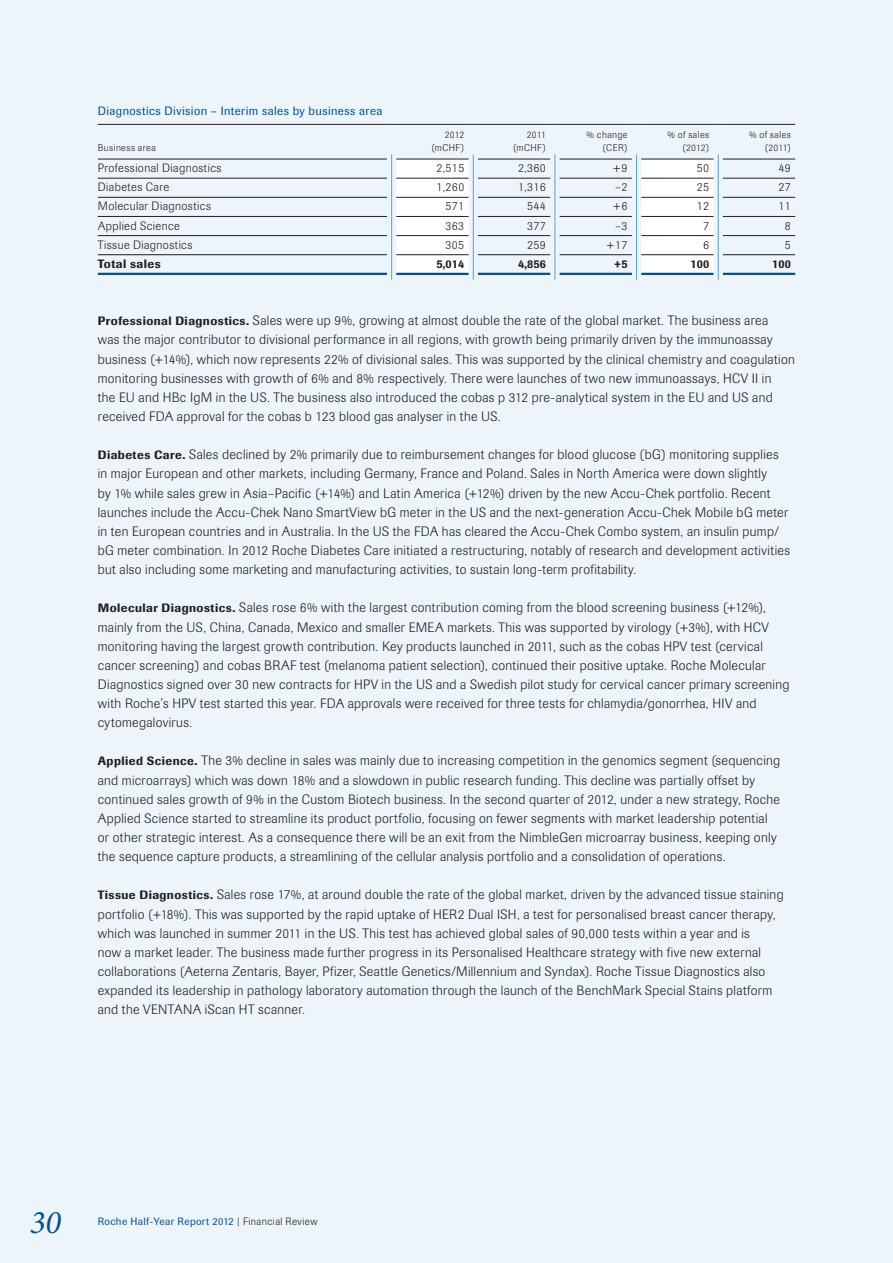
<style>
.page{position:relative;width:893px;height:1263px;background:#edf4fa}
.page>*{position:absolute;margin:0;border:0;box-sizing:border-box;transform-origin:0 0}
.t1{font:italic 33px "Minion Pro";color:#005294}
.t2{font:300 13.5px/19.2px "Imago BQ";letter-spacing:.025em;color:#231f20}
.t3{font:300 12px "Imago BQ";letter-spacing:.03em;color:#231f20}
.t4{font:12px "Imago BQ";letter-spacing:.035em;color:#005294}
.t5{font:500 12px "Imago BQ";letter-spacing:.04em;color:#231f20}
.t6{font:500 11.7px "Imago BQ";letter-spacing:.015em;color:#231f20;scale:.9 1}
.t7{font:10.5px "Imago BQ";letter-spacing:.04em;color:#005294}
.t8{font:300 9.75px/12.8px "Imago BQ";letter-spacing:.04em;color:#231f20;text-align:right}
.s1{font-weight:500;font-size:12px}
.s2{font-weight:300;color:#231f20}
</style>
<div class="page">
<hr style="left:98px;top:159px;width:289px;height:1px;background:#231f20">
<hr style="left:98px;top:178px;width:289px;height:1px;background:#231f20">
<hr style="left:98px;top:197px;width:289px;height:1px;background:#231f20">
<hr style="left:98px;top:216px;width:289px;height:1px;background:#231f20">
<hr style="left:98px;top:235px;width:289px;height:1px;background:#231f20">
<hr style="left:98px;top:254px;width:289px;height:1px;background:#231f20">
<hr style="left:723px;top:178px;width:72px;height:1px;background:#231f20">
<hr style="left:723px;top:197px;width:72px;height:1px;background:#231f20">
<hr style="left:723px;top:216px;width:72px;height:1px;background:#231f20">
<hr style="left:723px;top:235px;width:72px;height:1px;background:#231f20">
<hr style="left:723px;top:254px;width:72px;height:1px;background:#231f20">
<svg style="left:391px;top:154px;width:328px;height:126px"></svg>
<hr style="left:396px;top:159px;width:73px;height:1px;background:#231f20">
<hr style="left:641px;top:159px;width:72px;height:1px;background:#231f20">
<hr style="left:98px;top:273px;width:289px;height:2px;background:#005294">
<hr style="left:396px;top:273px;width:73px;height:2px;background:#005294">
<hr style="left:478px;top:273px;width:72px;height:2px;background:#005294">
<hr style="left:560px;top:273px;width:72px;height:2px;background:#005294">
<hr style="left:641px;top:273px;width:72px;height:2px;background:#005294">
<hr style="left:723px;top:159px;width:72px;height:1px;background:#231f20">
<hr style="left:723px;top:273px;width:72px;height:2px;background:#005294">
<hr style="left:98px;top:124px;width:289px;height:1px;background:#231f20">
<hr style="left:396px;top:124px;width:73px;height:1px;background:#231f20">
<hr style="left:478px;top:124px;width:72px;height:1px;background:#231f20">
<hr style="left:560px;top:124px;width:72px;height:1px;background:#231f20">
<hr style="left:641px;top:124px;width:72px;height:1px;background:#231f20">
<hr style="left:723px;top:124px;width:72px;height:1px;background:#231f20">
<p class="t4" style="left:98px;top:104px;width:286px">Diagnostics Division – Interim sales by business area</p>
<p class="t8" style="left:98px;top:141px;width:60px">Business area</p>
<p class="t8" style="left:431px;top:128px;width:34px">2012 (mCHF)</p>
<p class="t8" style="left:513px;top:128px;width:34px">2011 (mCHF)</p>
<p class="t8" style="left:587px;top:128px;width:43px">% change (CER)</p>
<p class="t8" style="left:667px;top:128px;width:43px">% of sales (2012)</p>
<p class="t8" style="left:749px;top:128px;width:43px">% of sales (2011)</p>
<p class="t3" style="left:98px;top:161px;width:125px">Professional Diagnostics</p>
<p class="t3" style="left:436px;top:161px;width:29px">2,515</p>
<p class="t3" style="left:518px;top:161px;width:29px">2,360</p>
<p class="t3" style="left:613px;top:161px;width:17px">+9</p>
<p class="t3" style="left:697px;top:161px;width:14px">50</p>
<p class="t3" style="left:778px;top:161px;width:14px">49</p>
<p class="t3" style="left:98px;top:180px;width:73px">Diabetes Care</p>
<p class="t3" style="left:436px;top:180px;width:29px">1,260</p>
<p class="t3" style="left:518px;top:180px;width:29px">1,316</p>
<p class="t3" style="left:615px;top:180px;width:14px">–2</p>
<p class="t3" style="left:697px;top:180px;width:14px">25</p>
<p class="t3" style="left:778px;top:180px;width:14px">27</p>
<p class="t3" style="left:98px;top:200px;width:115px">Molecular Diagnostics</p>
<p class="t3" style="left:446px;top:200px;width:20px">571</p>
<p class="t3" style="left:527px;top:200px;width:20px">544</p>
<p class="t3" style="left:613px;top:200px;width:17px">+6</p>
<p class="t3" style="left:697px;top:200px;width:14px">12</p>
<p class="t3" style="left:778px;top:200px;width:14px">11</p>
<p class="t3" style="left:98px;top:219px;width:84px">Applied Science</p>
<p class="t3" style="left:446px;top:219px;width:20px">363</p>
<p class="t3" style="left:527px;top:219px;width:20px">377</p>
<p class="t3" style="left:615px;top:219px;width:14px">–3</p>
<p class="t3" style="left:703px;top:219px;width:7px">7</p>
<p class="t3" style="left:785px;top:219px;width:7px">8</p>
<p class="t3" style="left:98px;top:238px;width:96px">Tissue Diagnostics</p>
<p class="t3" style="left:446px;top:238px;width:20px">305</p>
<p class="t3" style="left:527px;top:238px;width:20px">259</p>
<p class="t3" style="left:606px;top:238px;width:23px">+17</p>
<p class="t3" style="left:703px;top:238px;width:7px">6</p>
<p class="t3" style="left:785px;top:238px;width:7px">5</p>
<p class="t5" style="left:98px;top:256px;width:65px">Total sales</p>
<p class="t6" style="left:436px;top:257px;width:33px">5,014</p>
<p class="t6" style="left:518px;top:257px;width:33px">4,856</p>
<p class="t6" style="left:614px;top:257px;width:17px">+5</p>
<p class="t6" style="left:690px;top:257px;width:22px">100</p>
<p class="t6" style="left:772px;top:257px;width:22px">100</p>
<p class="t2" style="left:98px;top:311px;width:698px"><span class="s1">Professional Diagnostics.</span> Sales were up 9%, growing at almost double the rate of the global market. The business area<br>was the major contributor to divisional performance in all regions, with growth being primarily driven by the immunoassay business (+14%), which now represents 22% of divisional sales. This was supported by the clinical chemistry and coagulation monitoring businesses with growth of 6% and 8% respectively. There were launches of two new immunoassays, HCV II in<br>the EU and HBc IgM in the US. The business also introduced the cobas p 312 pre-analytical system in the EU and US and received FDA approval for the cobas b 123 blood gas analyser in the US.</p>
<p class="t2" style="left:98px;top:445px;width:694px"><span class="s1">Diabetes Care.</span> Sales declined by 2% primarily due to reimbursement changes for blood glucose (bG) monitoring supplies in major European and other markets, including Germany, France and Poland. Sales in North America were down slightly<br>by 1% while sales grew in Asia–Pacific (+14%) and Latin America (+12%) driven by the new Accu-Chek portfolio. Recent launches include the Accu-Chek Nano SmartView bG meter in the US and the next-generation Accu-Chek Mobile bG meter in ten European countries and in Australia. In the US the FDA has cleared the Accu-Chek Combo system, an insulin pump/ bG meter combination. In 2012 Roche Diabetes Care initiated a restructuring, notably of research and development activities but also including some marketing and manufacturing activities, to sustain long-term profitability.</p>
<p class="t2" style="left:98px;top:598px;width:693px"><span class="s1">Molecular Diagnostics.</span> Sales rose 6% with the largest contribution coming from the blood screening business (+12%), mainly from the US, China, Canada, Mexico and smaller EMEA markets. This was supported by virology (+3%), with HCV monitoring having the largest growth contribution. Key products launched in 2011, such as the cobas HPV test (cervical cancer screening) and cobas BRAF test (melanoma patient selection), continued their positive uptake. Roche Molecular Diagnostics signed over 30 new contracts for HPV in the US and a Swedish pilot study for cervical cancer primary screening with Roche’s HPV test started this year. FDA approvals were received for three tests for chlamydia/gonorrhea, HIV and cytomegalovirus.</p>
<p class="t2" style="left:98px;top:751px;width:684px"><span class="s1">Applied Science.</span> The 3% decline in sales was mainly due to increasing competition in the genomics segment (sequencing and microarrays) which was down 18% and a slowdown in public research funding. This decline was partially offset by continued sales growth of 9% in the Custom Biotech business. In the second quarter of 2012, under a new strategy, Roche Applied Science started to streamline its product portfolio, focusing on fewer segments with market leadership potential or other strategic interest. As a consequence there will be an exit from the NimbleGen microarray business, keeping only the sequence capture products, a streamlining of the cellular analysis portfolio and a consolidation of operations.</p>
<p class="t2" style="left:98px;top:885px;width:687px"><span class="s1">Tissue Diagnostics.</span> Sales rose 17%, at around double the rate of the global market, driven by the advanced tissue staining portfolio (+18%). This was supported by the rapid uptake of HER2 Dual ISH, a test for personalised breast cancer therapy, which was launched in summer 2011 in the US. This test has achieved global sales of 90,000 tests within a year and is<br>now a market leader. The business made further progress in its Personalised Healthcare strategy with five new external collaborations (Aeterna Zentaris, Bayer, Pfizer, Seattle Genetics/Millennium and Syndax). Roche Tissue Diagnostics also expanded its leadership in pathology laboratory automation through the launch of the BenchMark Special Stains platform and the VENTANA iScan HT scanner.</p>
<h1 class="t1" style="left:30px;top:1200px;width:33px">30</h1>
<p class="t7" style="left:98px;top:1215px;width:221px">Roche Half-Year Report 2012 <span class="s2">| Financial Review</span></p>
</div>
